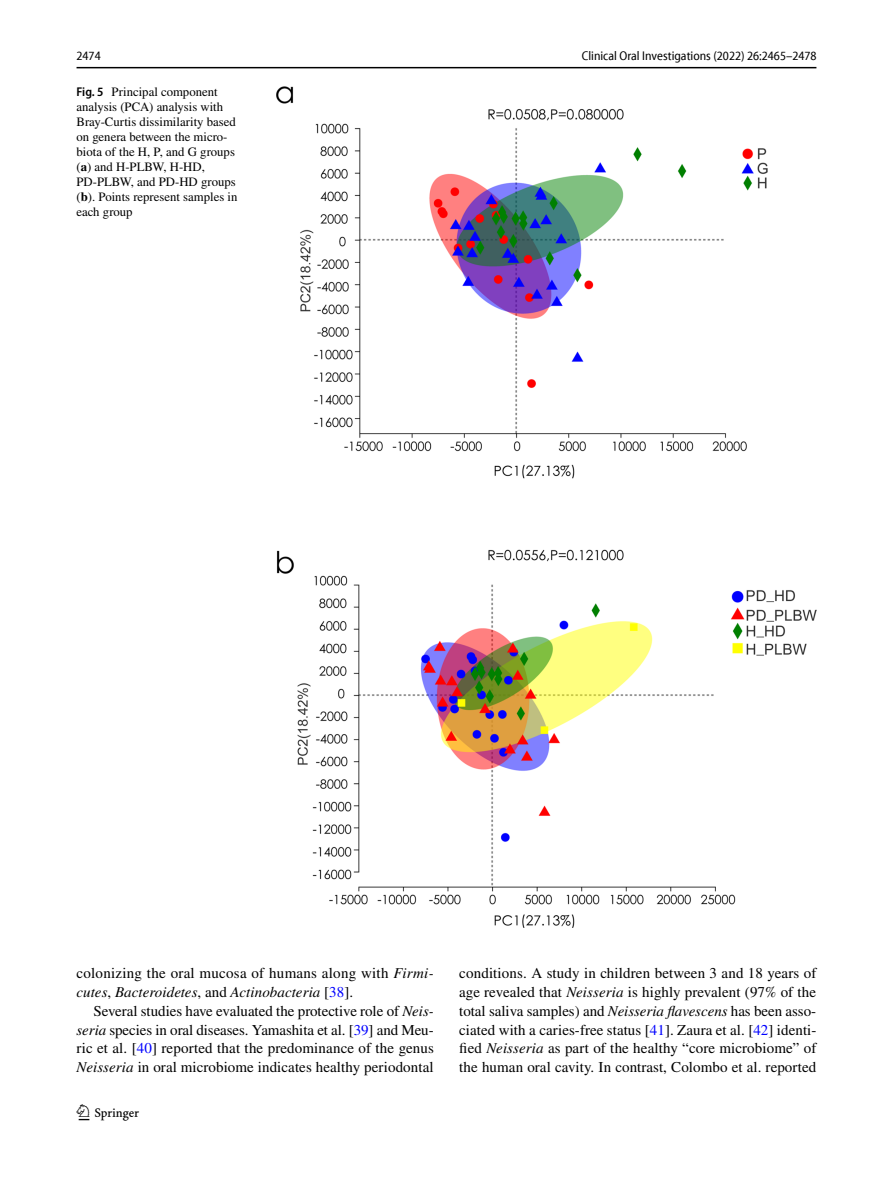
<style>
.page{position:relative;width:893px;height:1187px;background:#fff}
.page>*{position:absolute;margin:0;border:0;box-sizing:border-box;transform-origin:0 0}
.t1{font:22.5px "Springnew Regular 2";color:#000}
.t2{font:15px/18.8px "STIX";letter-spacing:.005em;color:#000;text-align:justify}
.t3{font:12.75px/15px "STIX";color:#000}
.t4{font:semi-condensed 12.75px "Myriad Pro Unic";color:#000}
.t5{font:12.75px "Myriad Pro Unic Semi Condensed 2";color:#000}
.s1{font-family:"Myriad Pro";font-weight:600;font-stretch:semi-condensed}
.s2{font-weight:700}
.s3{font-style:italic}
.s4{color:#00f}
</style>
<div class="page">
<hr style="left:77px;top:67px;width:739px;height:1px;background:#000">
<img style="left:276px;top:87px;width:540px;height:840px">
<p class="t5" style="left:77px;top:51px;width:26px">2474</p>
<p class="t4" style="left:582px;top:51px;width:236px">Clinical Oral Investigations (2022) 26:2465–2478</p>
<p class="t3" style="left:77px;top:85px;width:162px"><span class="s1">Fig. 5</span> Principal component analysis (PCA) analysis with<br>Bray-Curtis dissimilarity based on genera between the micro&shy;biota of the H, P, and G groups (<span class="s2">a</span>) and H-PLBW, H-HD,<br>PD-PLBW, and PD-HD groups (<span class="s2">b</span>). Points represent samples in each group</p>
<p class="t2" style="left:77px;top:964px;width:359px">colonizing the oral mucosa of humans along with <span class="s3">Firmi&shy;cutes</span>, <span class="s3">Bacteroidetes</span>, and <span class="s3">Actinobacteria</span> [<span class="s4">38</span>].</p>
<p class="t2" style="left:77px;top:1002px;width:359px;text-indent:17px">Several studies have evaluated the protective role of <span class="s3">Neis&shy;seria</span> species in oral diseases. Yamashita et al. [<span class="s4">39</span>] and Meu&shy;ric et al. [<span class="s4">40</span>] reported that the predominance of the genus <span class="s3">Neisseria</span> in oral microbiome indicates healthy periodontal</p>
<h1 class="t1" style="left:79px;top:1104px;width:62px">1 3</h1>
<p class="t2" style="left:459px;top:964px;width:359px">conditions. A study in children between 3 and 18 years of age revealed that <span class="s3">Neisseria</span> is highly prevalent (97% of the total saliva samples) and <span class="s3">Neisseria flavescens</span> has been asso&shy;ciated with a caries-free status [<span class="s4">41</span>]. Zaura et al. [<span class="s4">42</span>] identi&shy;fied <span class="s3">Neisseria</span> as part of the healthy “core microbiome” of the human oral cavity. In contrast, Colombo et al. reported</p>
</div>
